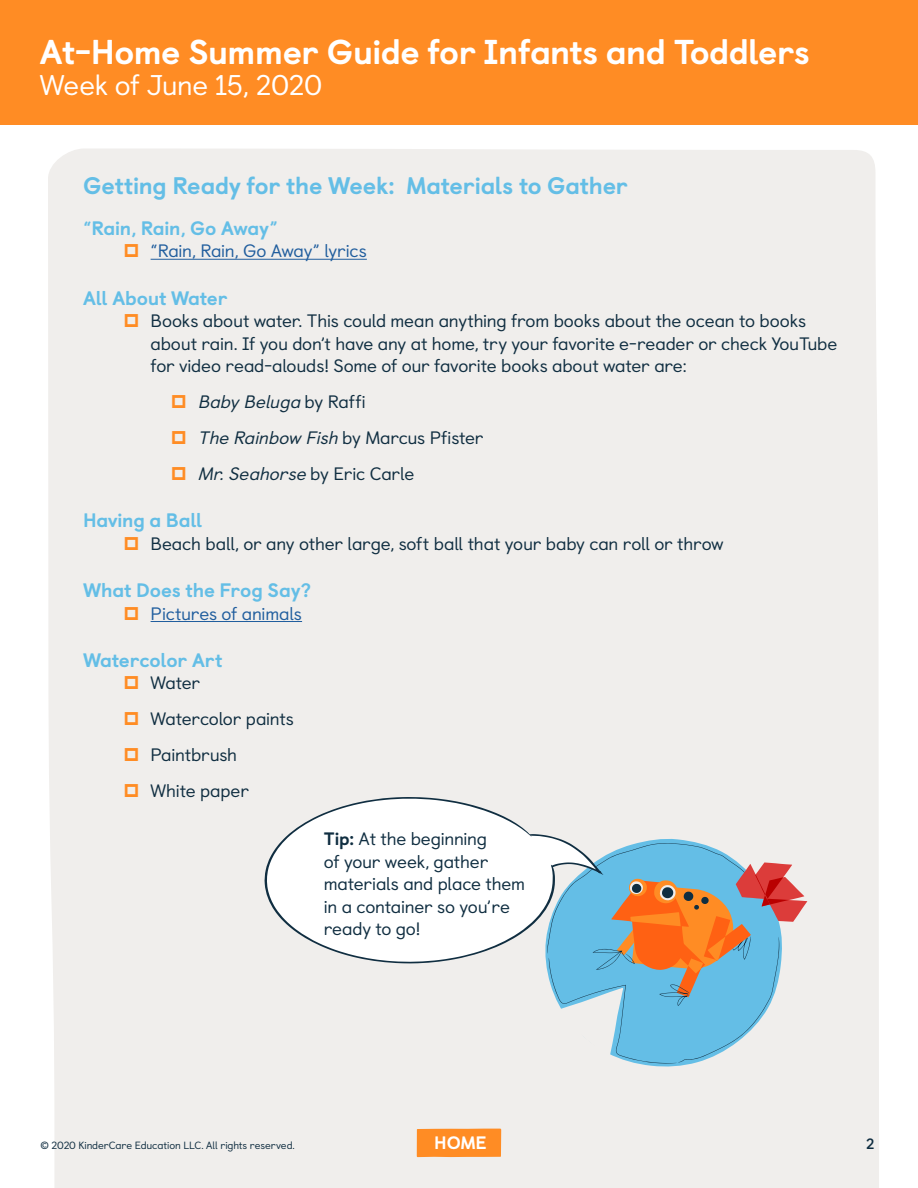
<style>
.page{position:relative;width:918px;height:1188px;background:#fff}
.page>*{position:absolute;margin:0;border:0;box-sizing:border-box;transform-origin:0 0}
.t1{font:800 34.5px "Castledown";letter-spacing:-.015em;color:#fff}
.t2{font:28.5px "Castledown";letter-spacing:-.02em;color:#fff}
.t3{font:800 24px "Castledown";letter-spacing:-.01em;color:#64bee6}
.t4{font:800 19.5px "Castledown";letter-spacing:-.01em;color:#64bee6}
.t5{font:18px/22.5px "Castledown";letter-spacing:-.01em;color:#102e41}
.t6{font:italic 18px/36px "Castledown";color:#102e41}
.t7{font:18px "Castledown";letter-spacing:-.015em;color:#215e9e}
.t8{font:800 18px "Castledown";color:#fff}
.t9{font:700 15px "Castledown";color:#102e41}
.t10{font:10.5px "Castledown";letter-spacing:-.01em;color:#102e41}
.s1{font-style:normal}
.s2{font-weight:800}
</style>
<div class="page">
<div style="left:48px;top:149px;width:831px;height:1039px;background:#f0eeec"></div>
<div style="left:417px;top:1129px;width:84px;height:28px;background:#ff8c24"></div>
<div style="left:0;top:0;width:918px;height:125px;background:#ff8c24"></div>
<hr style="left:151px;top:259px;width:216px;height:1px;background:#215e9e">
<hr style="left:151px;top:621px;width:151px;height:1px;background:#215e9e">
<svg style="left:527px;top:833px;width:280px;height:230px;background:#a9bbc2"></svg>
<svg style="left:264px;top:797px;width:291px;height:166px"></svg>
<svg style="left:125px;top:244px;width:13px;height:13px"></svg>
<svg style="left:125px;top:314px;width:13px;height:13px"></svg>
<svg style="left:172px;top:395px;width:13px;height:13px"></svg>
<svg style="left:172px;top:431px;width:13px;height:13px"></svg>
<svg style="left:172px;top:467px;width:13px;height:13px"></svg>
<svg style="left:125px;top:537px;width:13px;height:13px"></svg>
<svg style="left:125px;top:606px;width:13px;height:14px"></svg>
<svg style="left:125px;top:676px;width:13px;height:13px"></svg>
<svg style="left:125px;top:712px;width:13px;height:13px"></svg>
<svg style="left:125px;top:748px;width:13px;height:13px"></svg>
<svg style="left:125px;top:784px;width:13px;height:13px"></svg>
<h1 class="t1" style="left:40px;top:24px;width:772px">At-Home Summer Guide for Infants and Toddlers</h1>
<h2 class="t2" style="left:40px;top:63px;width:284px">Week of June 15, 2020</h2>
<h3 class="t3" style="left:83px;top:166px;width:546px">Getting Ready for the Week: Materials to Gather</h3>
<p class="t4" style="left:83px;top:212px;width:196px">“Rain, Rain, Go Away”</p>
<p class="t7" style="left:151px;top:237px;width:218px">“Rain, Rain, Go Away” lyrics</p>
<p class="t4" style="left:83px;top:282px;width:146px">All About Water</p>
<p class="t5" style="left:151px;top:308px;width:688px">Books about water. This could mean anything from books about the ocean to books about rain. If you don’t have any at home, try your favorite e-reader or check YouTube for video read-alouds! Some of our favorite books about water are:</p>
<p class="t6" style="left:198px;top:382px;width:287px">BabyBeluga <span class="s1">b y R a f fi<br></span>The Rainbow Fish <span class="s1">by Marcus Pfi ster<br></span>Mr.Seahorse <span class="s1">by E r i c C a r le</span></p>
<p class="t4" style="left:83px;top:505px;width:121px">Having a Ball</p>
<p class="t5" style="left:151px;top:531px;width:575px">Beach ball, or any other large, soft ball that your baby can roll or throw</p>
<p class="t4" style="left:83px;top:574px;width:229px">What Does the Frog Say?</p>
<p class="t7" style="left:151px;top:599px;width:153px">Pictures of animals</p>
<p class="t4" style="left:83px;top:644px;width:141px">Watercolor Art</p>
<p class="t5" style="left:151px;top:664px;width:145px;line-height:36px">Water<br>Watercolor paints<br>Paintbrush<br>White paper</p>
<p class="t5" style="left:324px;top:826px;width:203px"><span class="s2">Tip:</span> At the beginning<br>of your week, gather materials and place them in a container so you’re ready to go!</p>
<p class="t10" style="left:40px;top:1137px;width:256px">© 2020 KinderCare Education LLC. All rights reserved.</p>
<p class="t8" style="left:434px;top:1128px;width:54px">HOME</p>
<p class="t9" style="left:866px;top:1132px;width:10px">2</p>
</div>
